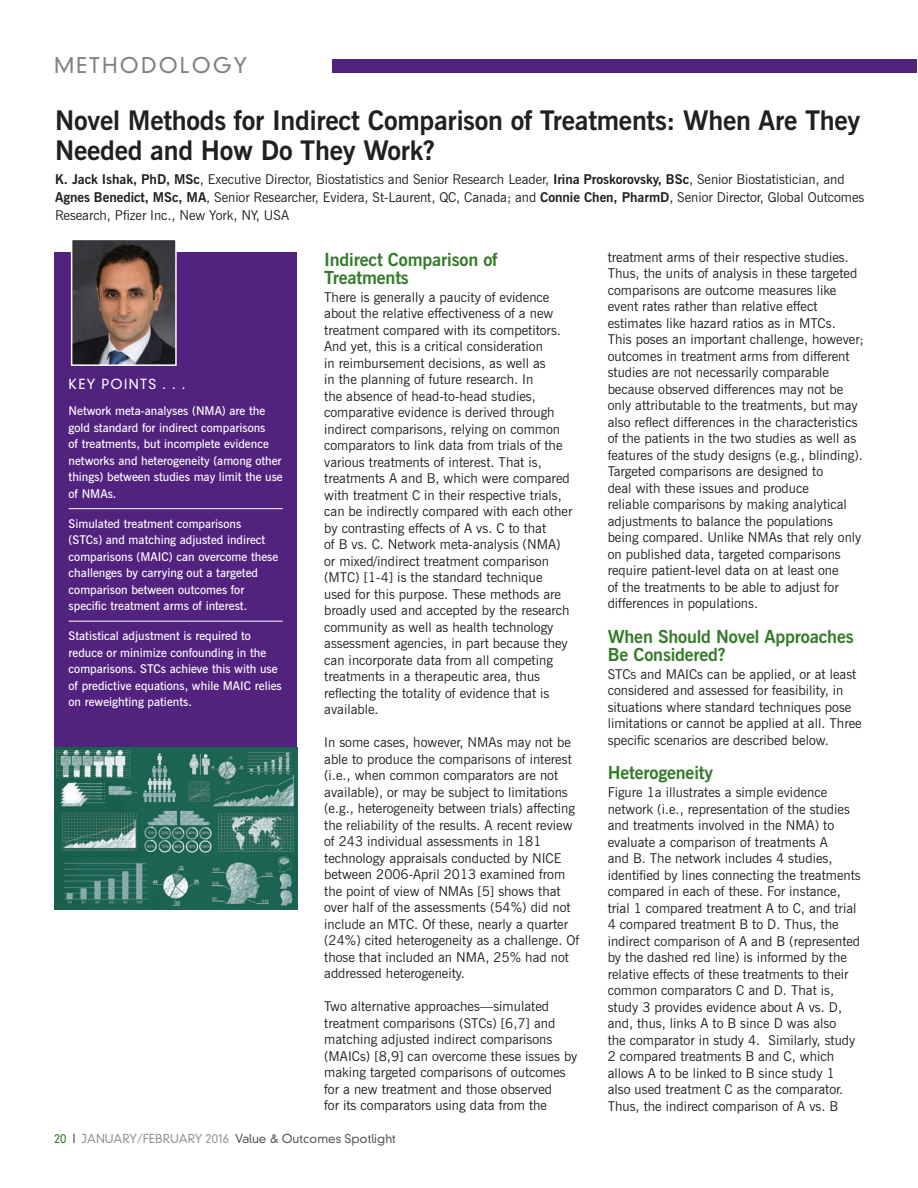
<style>
.page{position:relative;width:918px;height:1188px;background:#fff}
.page>*{position:absolute;margin:0;border:0;box-sizing:border-box;transform-origin:0 0}
.t1{font:700 27px/30px "News Gothic BT";letter-spacing:-.01em;color:#231f20}
.t2{font:300 21px "DIN Neuzeit Grotesk";letter-spacing:.1em;color:#808285}
.t3{font:700 18px/18px "News Gothic BT";letter-spacing:-.01em;color:#357b2b}
.t4{font:13.5px/16.5px "News Gothic BT";color:#231f20}
.t5{font:300 13.5px "DIN Neuzeit Grotesk";letter-spacing:.1em;color:#fff}
.t6{font:600 12px/16.5px "News Gothic BT";color:#fff}
.t7{font:300 12px "DIN Neuzeit Grotesk";color:#57585a}
.s1{font-weight:700}
.s2{color:#357b2b}
.s3{color:#231f20}
.s4{color:#939598}
</style>
<div class="page">
<div style="left:54px;top:252px;width:243px;height:495px;background:#52227f"></div>
<hr style="left:69px;top:508px;width:214px;height:1px;background:#fff">
<hr style="left:69px;top:621px;width:214px;height:1px;background:#fff">
<img style="left:74px;top:242px;width:100px;height:121px">
<div style="left:71px;top:239px;width:106px;height:127px;border:2px solid #fff"></div>
<div style="left:332px;top:59px;width:585px;height:14px;background:#52227f"></div>
<img style="left:54px;top:747px;width:243px;height:162px">
<h2 class="t2" style="left:54px;top:52px;width:195px">METHODOLOGY</h2>
<h1 class="t1" style="left:55px;top:105px;width:807px">Novel Methods for Indirect Comparison of Treatments: When Are They<br>Needed and How Do They Work?</h1>
<p class="t4" style="left:55px;top:171px;width:811px;line-height:18px"><span class="s1">K. Jack Ishak, PhD, MSc</span>, Executive Director, Biostatistics and Senior Research Leader, <span class="s1">Irina Proskorovsky, BSc</span>, Senior Biostatistician, and<br><span class="s1">Agnes Benedict, MSc, MA</span>, Senior Researcher, Evidera, St-Laurent, QC, Canada; and <span class="s1">Connie Chen, PharmD</span>, Senior Director, Global Outcomes<br>Research, Pfizer Inc., New York, NY, USA</p>
<p class="t5" style="left:69px;top:376px;width:118px">KEY POINTS . . .</p>
<p class="t6" style="left:69px;top:402px;width:216px">Network meta-analyses (NMA) are the gold standard for indirect comparisons<br>of treatments, but incomplete evidence networks and heterogeneity (among other things) between studies may limit the use of NMAs.</p>
<p class="t6" style="left:69px;top:515px;width:211px">Simulated treatment comparisons<br>(STCs) and matching adjusted indirect comparisons (MAIC) can overcome these challenges by carrying out a targeted comparison between outcomes for specific treatment arms of interest.</p>
<p class="t6" style="left:69px;top:627px;width:215px">Statistical adjustment is required to reduce or minimize confounding in the comparisons. STCs achieve this with use of predictive equations, while MAIC relies on reweighting patients.</p>
<h3 class="t3" style="left:324px;top:251px;width:175px">Indirect Comparison of<br>Treatments</h3>
<p class="t4" style="left:324px;top:289px;width:250px">There is generally a paucity of evidence about the relative effectiveness of a new treatment compared with its competitors.<br>And yet, this is a critical consideration<br>in reimbursement decisions, as well as<br>in the planning of future research. In<br>the absence of head-to-head studies, comparative evidence is derived through indirect comparisons, relying on common comparators to link data from trials of the various treatments of interest. That is, treatments A and B, which were compared with treatment C in their respective trials, can be indirectly compared with each other by contrasting effects of A vs. C to that<br>of B vs. C. Network meta-analysis (NMA) or mixed/indirect treatment comparison (MTC) [1-4] is the standard technique used for this purpose. These methods are broadly used and accepted by the research community as well as health technology assessment agencies, in part because they can incorporate data from all competing treatments in a therapeutic area, thus reflecting the totality of evidence that is available.</p>
<p class="t4" style="left:324px;top:734px;width:257px">In some cases, however, NMAs may not be able to produce the comparisons of interest (i.e., when common comparators are not available), or may be subject to limitations (e.g., heterogeneity between trials) affecting the reliability of the results. A recent review of 243 individual assessments in 181 technology appraisals conducted by NICE between 2006-April 2013 examined from the point of view of NMAs [5] shows that over half of the assessments (54%) did not include an MTC. Of these, nearly a quarter (24%) cited heterogeneity as a challenge. Of those that included an NMA, 25% had not addressed heterogeneity.</p>
<p class="t4" style="left:324px;top:998px;width:255px">Two alternative approaches—simulated treatment comparisons (STCs) [6,7] and matching adjusted indirect comparisons (MAICs) [8,9] can overcome these issues by making targeted comparisons of outcomes for a new treatment and those observed<br>for its comparators using data from the</p>
<p class="t7" style="left:54px;top:1132px;width:343px"><span class="s2">20</span> <span class="s3">|</span> <span class="s4">JANUARY/FEBRUARY 2016</span> Value &amp; Outcomes Spotlight</p>
<p class="t4" style="left:608px;top:249px;width:257px">treatment arms of their respective studies.<br>Thus, the units of analysis in these targeted comparisons are outcome measures like event rates rather than relative effect estimates like hazard ratios as in MTCs.<br>This poses an important challenge, however; outcomes in treatment arms from different studies are not necessarily comparable because observed differences may not be only attributable to the treatments, but may also reflect differences in the characteristics of the patients in the two studies as well as features of the study designs (e.g., blinding).<br>Targeted comparisons are designed to<br>deal with these issues and produce<br>reliable comparisons by making analytical adjustments to balance the populations being compared. Unlike NMAs that rely only on published data, targeted comparisons require patient-level data on at least one<br>of the treatments to be able to adjust for differences in populations.</p>
<h3 class="t3" style="left:608px;top:627px;width:248px">When Should Novel Approaches<br>Be Considered?</h3>
<p class="t4" style="left:608px;top:666px;width:256px">STCs and MAICs can be applied, or at least considered and assessed for feasibility, in situations where standard techniques pose limitations or cannot be applied at all. Three specific scenarios are described below.</p>
<h3 class="t3" style="left:608px;top:764px;width:107px">Heterogeneity</h3>
<p class="t4" style="left:608px;top:784px;width:255px">Figure 1a illustrates a simple evidence network (i.e., representation of the studies and treatments involved in the NMA) to evaluate a comparison of treatments A<br>and B. The network includes 4 studies, identified by lines connecting the treatments compared in each of these. For instance, trial 1 compared treatment A to C, and trial 4 compared treatment B to D. Thus, the indirect comparison of A and B (represented by the dashed red line) is informed by the relative effects of these treatments to their common comparators C and D. That is, study 3 provides evidence about A vs. D, and, thus, links A to B since D was also<br>the comparator in study 4. Similarly, study 2 compared treatments B and C, which allows A to be linked to B since study 1 also used treatment C as the comparator.<br>Thus, the indirect comparison of A vs. B</p>
</div>
